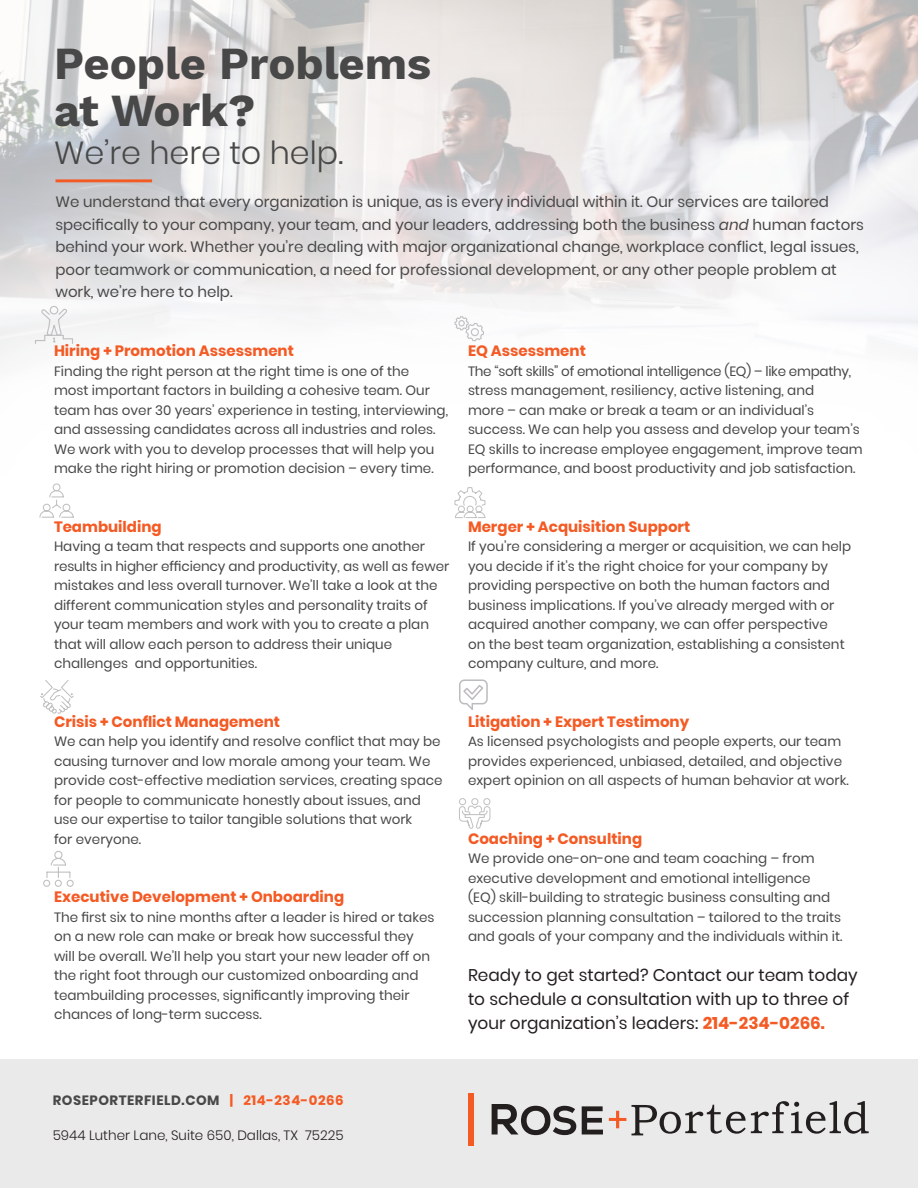
<style>
.page{position:relative;width:918px;height:1188px;background:#fff}
.page>*{position:absolute;margin:0;border:0;box-sizing:border-box;transform-origin:0 0}
.t1{font:700 45.15px/46.8px "Work Sans";color:#484848}
.t2{font:300 31.8px "Poppins";color:#484848}
.t3{font:16.95px/24px "Poppins";color:#241f1f}
.t4{font:15px/22.5px "Poppins";color:#484848}
.t5{font:700 15px "Poppins";color:#f45a24}
.t6{font:13.5px/19.5px "Poppins";color:#484848}
.t7{font:300 13.5px "Poppins";color:#241f1f}
.t8{font:700 13.5px "Poppins";letter-spacing:.04em;color:#484848}
.s1{font-style:italic}
.s2{font-weight:700;color:#f45a24}
.s3{color:#f45a24}
</style>
<div class="page">
<img style="left:0;top:0;width:918px;height:359px">
<svg style="left:39px;top:483px;width:35px;height:35px"></svg>
<svg style="left:34px;top:305px;width:40px;height:40px"></svg>
<div style="left:0;top:1059px;width:918px;height:129px;background:#ebeaea"></div>
<svg style="left:492px;top:1104px;width:84px;height:31px"></svg>
<svg style="left:582px;top:1106px;width:21px;height:28px"></svg>
<svg style="left:609px;top:1101px;width:260px;height:34px"></svg>
<div style="left:468px;top:1093px;width:6px;height:53px;background:#f45a24"></div>
<hr style="left:56px;top:179px;width:96px;height:3px;background:#f45a24">
<svg style="left:43px;top:851px;width:31px;height:36px"></svg>
<svg style="left:459px;top:798px;width:32px;height:31px"></svg>
<svg style="left:454px;top:487px;width:32px;height:31px"></svg>
<svg style="left:455px;top:316px;width:29px;height:25px"></svg>
<svg style="left:40px;top:680px;width:34px;height:34px"></svg>
<svg style="left:459px;top:679px;width:29px;height:31px"></svg>
<h1 class="t1" style="left:54px;top:43px;width:379px">People Problems at Work?</h1>
<h2 class="t2" style="left:54px;top:134px;width:291px">We’re here to help.</h2>
<p class="t4" style="left:55px;top:191px;width:810px">We understand that every organization is unique, as is every individual within it. Our services are tailored specifically to your company, your team, and your leaders, addressing both the business <span class="s1">and</span> human factors behind your work. Whether you’re dealing with major organizational change, workplace conflict, legal issues, poor teamwork or communication, a need for professional development, or any other people problem at work, we’re here to help.</p>
<p class="t5" style="left:54px;top:342px;width:241px">Hiring + Promotion Assessment</p>
<p class="t6" style="left:54px;top:361px;width:396px">Finding the right person at the right time is one of the<br>most important factors in building a cohesive team. Our team has over 30 years’ experience in testing, interviewing, and assessing candidates across all industries and roles.<br>We work with you to develop processes that will help you make the right hiring or promotion decision – every time.</p>
<p class="t5" style="left:54px;top:518px;width:109px">Teambuilding</p>
<p class="t6" style="left:54px;top:537px;width:397px">Having a team that respects and supports one another results in higher efficiency and productivity, as well as fewer mistakes and less overall turnover. We’ll take a look at the different communication styles and personality traits of your team members and work with you to create a plan that will allow each person to address their unique challenges and opportunities.</p>
<p class="t5" style="left:54px;top:713px;width:228px">Crisis + Conflict Management</p>
<p class="t6" style="left:54px;top:732px;width:390px">We can help you identify and resolve conflict that may be causing turnover and low morale among your team. We provide cost-effective mediation services, creating space for people to communicate honestly about issues, and use our expertise to tailor tangible solutions that work<br>for everyone.</p>
<p class="t5" style="left:54px;top:888px;width:292px">Executive Development + Onboarding</p>
<p class="t6" style="left:54px;top:907px;width:382px">The first six to nine months after a leader is hired or takes on a new role can make or break how successful they will be overall. We’ll help you start your new leader off on the right foot through our customized onboarding and teambuilding processes, significantly improving their chances of long-term success.</p>
<p class="t5" style="left:468px;top:342px;width:119px">EQ Assessment</p>
<p class="t6" style="left:468px;top:361px;width:396px">The “soft skills” of emotional intelligence (EQ) – like empathy, stress management, resiliency, active listening, and<br>more – can make or break a team or an individual’s success. We can help you assess and develop your team’s EQ skills to increase employee engagement, improve team performance, and boost productivity and job satisfaction.</p>
<p class="t5" style="left:468px;top:518px;width:224px">Merger + Acquisition Support</p>
<p class="t6" style="left:468px;top:537px;width:385px">If you’re considering a merger or acquisition, we can help you decide if it’s the right choice for your company by providing perspective on both the human factors and business implications. If you’ve already merged with or acquired another company, we can offer perspective<br>on the best team organization, establishing a consistent company culture, and more.</p>
<p class="t5" style="left:468px;top:713px;width:223px">Litigation + Expert Testimony</p>
<p class="t6" style="left:468px;top:732px;width:382px">As licensed psychologists and people experts, our team provides experienced, unbiased, detailed, and objective expert opinion on all aspects of human behavior at work.</p>
<p class="t5" style="left:468px;top:830px;width:176px">Coaching + Consulting</p>
<p class="t6" style="left:468px;top:849px;width:376px">We provide one-on-one and team coaching – from executive development and emotional intelligence<br>(EQ) skill-building to strategic business consulting and succession planning consultation – tailored to the traits and goals of your company and the individuals within it.</p>
<p class="t3" style="left:468px;top:963px;width:391px">Ready to get started? Contact our team today to schedule a consultation with up to three of your organization’s leaders: <span class="s2">214-234-0266.</span></p>
<p class="t8" style="left:53px;top:1093px;width:293px">ROSEPORTERFIELD.COM <span class="s3">| 214-234-0266</span></p>
<p class="t7" style="left:53px;top:1127px;width:292px">5944 Luther Lane, Suite 650, Dallas, TX 75225</p>
</div>
